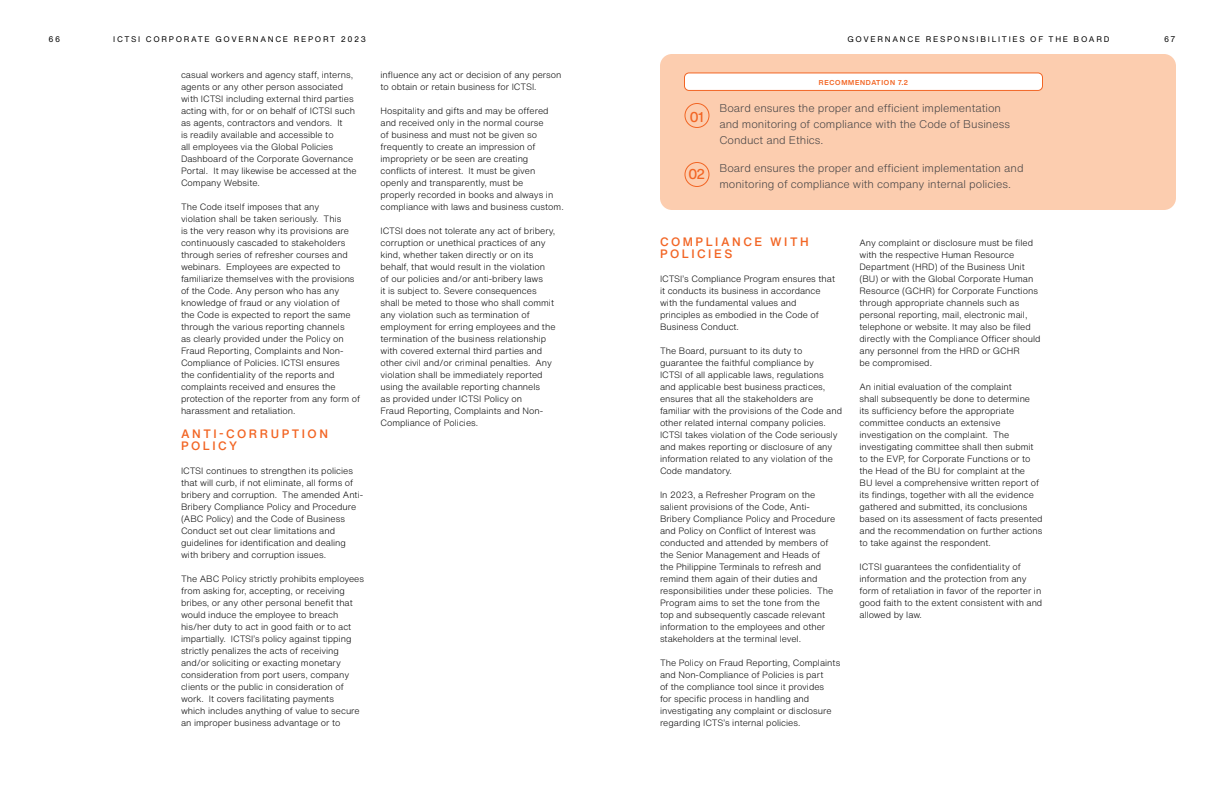
<style>
.page{position:relative;width:1224px;height:792px;background:#fff}
.page>*{position:absolute;margin:0;border:0;box-sizing:border-box;transform-origin:0 0}
.t1{font:500 14px "Helvetica Now Display";color:#f26524}
.t2{font:500 12px/12px "Helvetica Now Text";letter-spacing:.21em;color:#f26524}
.t3{font:300 11px/16px "Helvetica Now Text";color:#414042}
.t4{font:300 9px/12px "Helvetica Now Text";color:#000}
.t5{font:8px "Helvetica Now Text";letter-spacing:.21em;color:#000}
.t6{font:700 7px "Helvetica Now Display";letter-spacing:.11em;color:#f26524}
</style>
<div class="page">
<div style="left:660px;top:54px;width:516px;height:156px;background:#fccdaf;border-radius:12px"></div>
<div style="left:684px;top:103px;width:26px;height:25px;border:1px solid #f26524;border-radius:50%"></div>
<div style="left:684px;top:162px;width:26px;height:25px;border:1px solid #f26524;border-radius:50%"></div>
<div style="left:684px;top:73px;width:358px;height:17px;background:#fff;border-radius:5px"></div>
<div style="left:684px;top:72px;width:359px;height:19px;border:1px solid #f26524;border-radius:5px"></div>
<p class="t5" style="left:49px;top:33px;width:13px">66</p>
<p class="t5" style="left:113px;top:33px;width:254px">ICTSI CORPORATE GOVERNANCE REPORT 2023</p>
<p class="t5" style="left:847px;top:33px;width:264px">GOVERNANCE RESPONSIBILITIES OF TH E BOARD</p>
<p class="t5" style="left:1164px;top:33px;width:13px">67</p>
<p class="t4" style="left:181px;top:68px;width:177px">casual workers and agency staff, interns, agents or any other person associated with ICTSI including external third parties acting with, for or on behalf of ICTSI such as agents, contractors and vendors. It<br>is readily available and accessible to<br>all employees via the Global Policies Dashboard of the Corporate Governance Portal. It may likewise be accessed at the Company Website.</p>
<p class="t4" style="left:181px;top:200px;width:181px">The Code itself imposes that any<br>violation shall be taken seriously. This<br>is the very reason why its provisions are continuously cascaded to stakeholders through series of refresher courses and webinars. Employees are expected to familiarize themselves with the provisions of the Code. Any person who has any knowledge of fraud or any violation of<br>the Code is expected to report the same through the various reporting channels<br>as clearly provided under the Policy on Fraud Reporting, Complaints and Non-Compliance of Policies. ICTSI ensures<br>the confidentiality of the reports and complaints received and ensures the protection of the reporter from any form of harassment and retaliation.</p>
<h2 class="t2" style="left:181px;top:427px;width:148px">ANTI-CORRUPTION<br>POLICY</h2>
<p class="t4" style="left:181px;top:464px;width:184px">ICTSI continues to strengthen its policies that will curb, if not eliminate, all forms of bribery and corruption. The amended Anti-Bribery Compliance Policy and Procedure (ABC Policy) and the Code of Business Conduct set out clear limitations and guidelines for identification and dealing with bribery and corruption issues.</p>
<p class="t4" style="left:181px;top:572px;width:185px">The ABC Policy strictly prohibits employees from asking for, accepting, or receiving bribes, or any other personal benefit that would induce the employee to breach his/her duty to act in good faith or to act impartially. ICTSI’s policy against tipping strictly penalizes the acts of receiving and/or soliciting or exacting monetary consideration from port users, company clients or the public in consideration of work. It covers facilitating payments<br>which includes anything of value to secure an improper business advantage or to</p>
<p class="t4" style="left:381px;top:68px;width:182px">influence any act or decision of any person to obtain or retain business for ICTSI.</p>
<p class="t4" style="left:381px;top:104px;width:185px">Hospitality and gifts and may be offered and received only in the normal course<br>of business and must not be given so frequently to create an impression of impropriety or be seen are creating conflicts of interest. It must be given openly and transparently, must be<br>properly recorded in books and always in compliance with laws and business custom.</p>
<p class="t4" style="left:381px;top:224px;width:177px">ICTSI does not tolerate any act of bribery, corruption or unethical practices of any kind, whether taken directly or on its behalf, that would result in the violation of our policies and/or anti-bribery laws<br>it is subject to. Severe consequences shall be meted to those who shall commit any violation such as termination of employment for erring employees and the termination of the business relationship with covered external third parties and other civil and/or criminal penalties. Any violation shall be immediately reported using the available reporting channels<br>as provided under ICTSI Policy on<br>Fraud Reporting, Complaints and Non-Compliance of Policies.</p>
<h1 class="t1" style="left:690px;top:107px;width:15px">01</h1>
<h1 class="t1" style="left:688px;top:165px;width:18px">02</h1>
<p class="t6" style="left:819px;top:78px;width:91px">RECOMMENDATION 7.2</p>
<p class="t3" style="left:720px;top:99px;width:292px">Board ensures the proper and efficient implementation and monitoring of compliance with the Code of Business<br>Conduct and Ethics.</p>
<p class="t3" style="left:720px;top:159px;width:306px">Board ensures the proper and efficient implementation and monitoring of compliance with company internal policies.</p>
<h2 class="t2" style="left:660px;top:235px;width:150px">COMPLIANCE WITH<br>POLICIES</h2>
<p class="t4" style="left:660px;top:272px;width:177px">ICTSI’s Compliance Program ensures that it conducts its business in accordance with the fundamental values and principles as embodied in the Code of Business Conduct.</p>
<p class="t4" style="left:660px;top:344px;width:184px">The Board, pursuant to its duty to guarantee the faithful compliance by<br>ICTSI of all applicable laws, regulations<br>and applicable best business practices, ensures that all the stakeholders are familiar with the provisions of the Code and other related internal company policies.<br>ICTSI takes violation of the Code seriously and makes reporting or disclosure of any information related to any violation of the Code mandatory.</p>
<p class="t4" style="left:660px;top:488px;width:177px">In 2023, a Refresher Program on the salient provisions of the Code, Anti-Bribery Compliance Policy and Procedure and Policy on Conflict of Interest was conducted and attended by members of the Senior Management and Heads of the Philippine Terminals to refresh and remind them again of their duties and responsibilities under these policies. The Program aims to set the tone from the top and subsequently cascade relevant information to the employees and other stakeholders at the terminal level.</p>
<p class="t4" style="left:660px;top:656px;width:182px">The Policy on Fraud Reporting, Complaints and Non-Compliance of Policies is part<br>of the compliance tool since it provides<br>for specific process in handling and investigating any complaint or disclosure regarding ICTS’s internal policies.</p>
<p class="t4" style="left:860px;top:236px;width:183px">Any complaint or disclosure must be filed with the respective Human Resource Department (HRD) of the Business Unit (BU) or with the Global Corporate Human Resource (GCHR) for Corporate Functions through appropriate channels such as personal reporting, mail, electronic mail, telephone or website. It may also be filed directly with the Compliance Officer should any personnel from the HRD or GCHR<br>be compromised.</p>
<p class="t4" style="left:860px;top:380px;width:185px">An initial evaluation of the complaint<br>shall subsequently be done to determine<br>its sufficiency before the appropriate committee conducts an extensive investigation on the complaint. The investigating committee shall then submit to the EVP, for Corporate Functions or to the Head of the BU for complaint at the<br>BU level a comprehensive written report of its findings, together with all the evidence gathered and submitted, its conclusions based on its assessment of facts presented and the recommendation on further actions to take against the respondent.</p>
<p class="t4" style="left:860px;top:560px;width:184px">ICTSI guarantees the confidentiality of information and the protection from any form of retaliation in favor of the reporter in good faith to the extent consistent with and allowed by law.</p>
</div>
